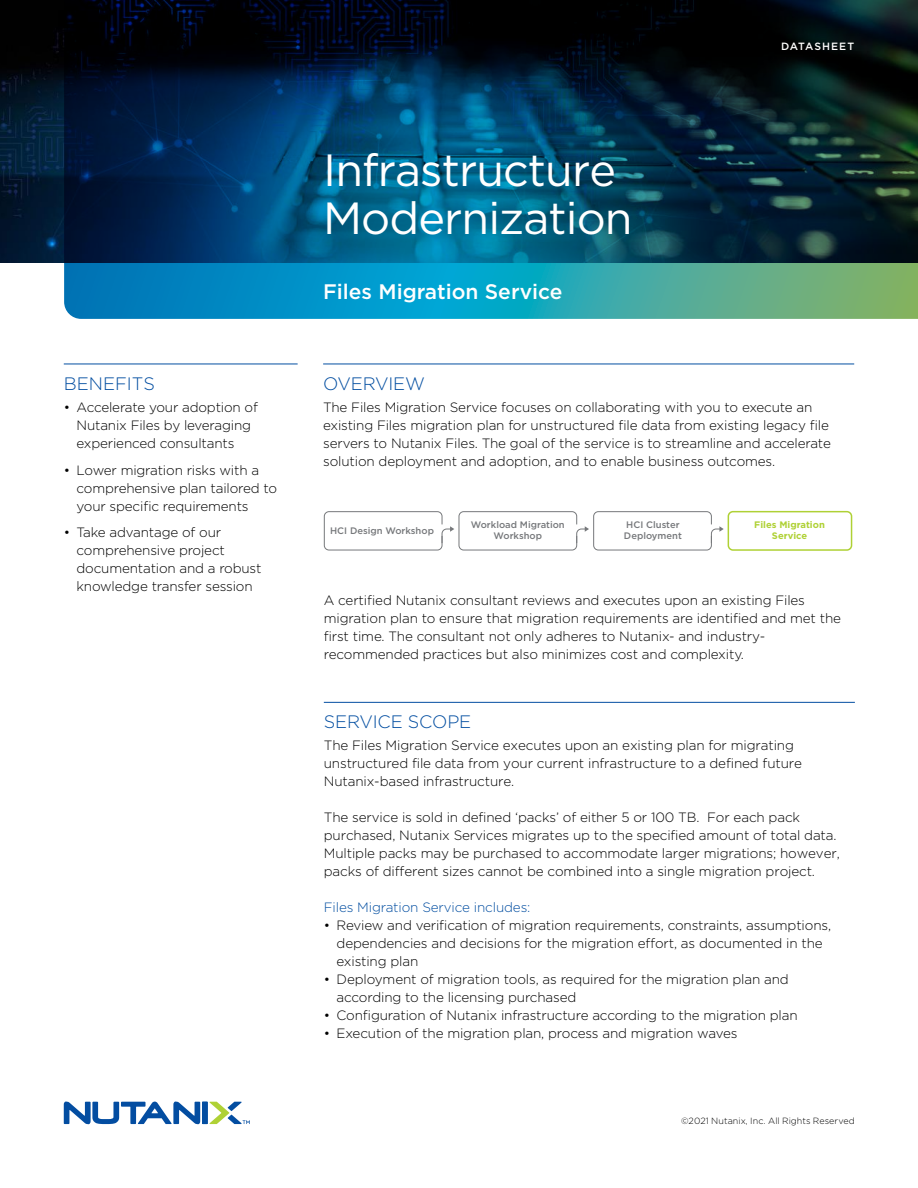
<style>
.page{position:relative;width:918px;height:1188px;background:#fff}
.page>*{position:absolute;margin:0;border:0;box-sizing:border-box;transform-origin:0 0}
.t1{font:45px/48px "Gotham";letter-spacing:-.02em;color:#fff}
.t2{font:500 21px "Gotham";color:#fff}
.t3{font:300 18px "Gotham";letter-spacing:-.01em;color:#034ea1}
.t4{font:300 13.5px/18px "Gotham";letter-spacing:-.01em;color:#000}
.t5{font:300 13.5px "Gotham";letter-spacing:-.01em;color:#034ea1}
.t6{font:500 10.5px "Gotham";letter-spacing:.095em;color:#fff}
.t7{font:500 9.45px/11.2px "Gotham";color:#76787b;text-align:center}
.t8{font:700 9.45px/11.2px "Gotham";color:#afd135;text-align:center}
.t9{font:300 9px "Gotham";letter-spacing:.005em;color:#000}
</style>
<div class="page">
<img style="left:0;top:0;width:64px;height:262px">
<svg style="left:210px;top:1102px;width:40px;height:22px"></svg>
<div style="left:202px;top:1102px;width:6px;height:22px;background:#034da1"></div>
<svg style="left:64px;top:1102px;width:136px;height:22px"></svg>
<svg style="left:64px;top:0;width:854px;height:319px;background:#093f55"></svg>
<hr style="left:324px;top:702px;width:531px;height:1px;background:#034ea1">
<hr style="left:323px;top:364px;width:531px;height:1px;background:#034ea1">
<hr style="left:64px;top:364px;width:234px;height:1px;background:#034ea1">
<div style="left:324px;top:511px;width:118px;height:39px;border:1px solid #76787b;border-radius:5px"></div>
<svg style="left:441px;top:526px;width:13px;height:18px"></svg>
<div style="left:459px;top:511px;width:118px;height:39px;border:1px solid #76787b;border-radius:5px"></div>
<svg style="left:576px;top:526px;width:13px;height:18px"></svg>
<div style="left:593px;top:511px;width:119px;height:39px;border:1px solid #76787b;border-radius:5px"></div>
<svg style="left:711px;top:511px;width:142px;height:40px"></svg>
<h3 class="t3" style="left:64px;top:372px;width:93px">BENEFITS</h3>
<p class="t4" style="left:77px;top:398px;width:183px;text-indent:-13px">• Accelerate your adoption of<br>Nutanix Files by leveraging experienced consultants</p>
<p class="t4" style="left:77px;top:460px;width:202px;text-indent:-13px">• Lower migration risks with a comprehensive plan tailored to your specific requirements</p>
<p class="t4" style="left:77px;top:523px;width:186px;text-indent:-13px">• Take advantage of our comprehensive project documentation and a robust knowledge transfer session</p>
<h1 class="t1" style="left:323px;top:145px;width:311px">Infrastructure<br>Modernization</h1>
<h2 class="t2" style="left:323px;top:278px;width:241px">Files Migration Service</h2>
<p class="t6" style="left:781px;top:39px;width:75px">DATASHEET</p>
<h3 class="t3" style="left:323px;top:372px;width:103px">OVERVIEW</h3>
<p class="t4" style="left:323px;top:398px;width:509px">The Files Migration Service focuses on collaborating with you to execute an existing Files migration plan for unstructured file data from existing legacy file servers to Nutanix Files. The goal of the service is to streamline and accelerate solution deployment and adoption, and to enable business outcomes.</p>
<p class="t7" style="left:330px;top:525px;width:105px">HCI Design Workshop</p>
<p class="t7" style="left:471px;top:519px;width:95px">Workload Migration<br>Workshop</p>
<p class="t7" style="left:624px;top:519px;width:59px;text-align:left">HCI Cluster<br>Deployment</p>
<p class="t8" style="left:754px;top:519px;width:72px">Files Migration<br>Service</p>
<p class="t4" style="left:324px;top:591px;width:519px">A certified Nutanix consultant reviews and executes upon an existing Files migration plan to ensure that migration requirements are identified and met the first time. The consultant not only adheres to Nutanix- and industry&shy;recommended practices but also minimizes cost and complexity.</p>
<h3 class="t3" style="left:324px;top:710px;width:149px">SERVICE SCOPE</h3>
<p class="t4" style="left:324px;top:736px;width:480px">The Files Migration Service executes upon an existing plan for migrating unstructured file data from your current infrastructure to a defined future<br>Nutanix-based infrastructure.</p>
<p class="t4" style="left:324px;top:808px;width:518px">The service is sold in defined ‘packs’ of either 5 or 100 TB. For each pack purchased, Nutanix Services migrates up to the specified amount of total data.<br>Multiple packs may be purchased to accommodate larger migrations; however, packs of different sizes cannot be combined into a single migration project.</p>
<p class="t5" style="left:324px;top:899px;width:208px">Files Migration Service includes:</p>
<p class="t4" style="left:337px;top:916px;width:496px;text-indent:-13px">• Review and verification of migration requirements, constraints, assumptions, dependencies and decisions for the migration effort, as documented in the existing plan</p>
<p class="t4" style="left:337px;top:970px;width:454px;text-indent:-13px">• Deployment of migration tools, as required for the migration plan and according to the licensing purchased</p>
<p class="t4" style="left:324px;top:1006px;width:475px">• Configuration of Nutanix infrastructure according to the migration plan</p>
<p class="t4" style="left:324px;top:1024px;width:415px">• Execution of the migration plan, process and migration waves</p>
<p class="t9" style="left:681px;top:1115px;width:175px">©2021 Nutanix, Inc. All Rights Reserved</p>
</div>
